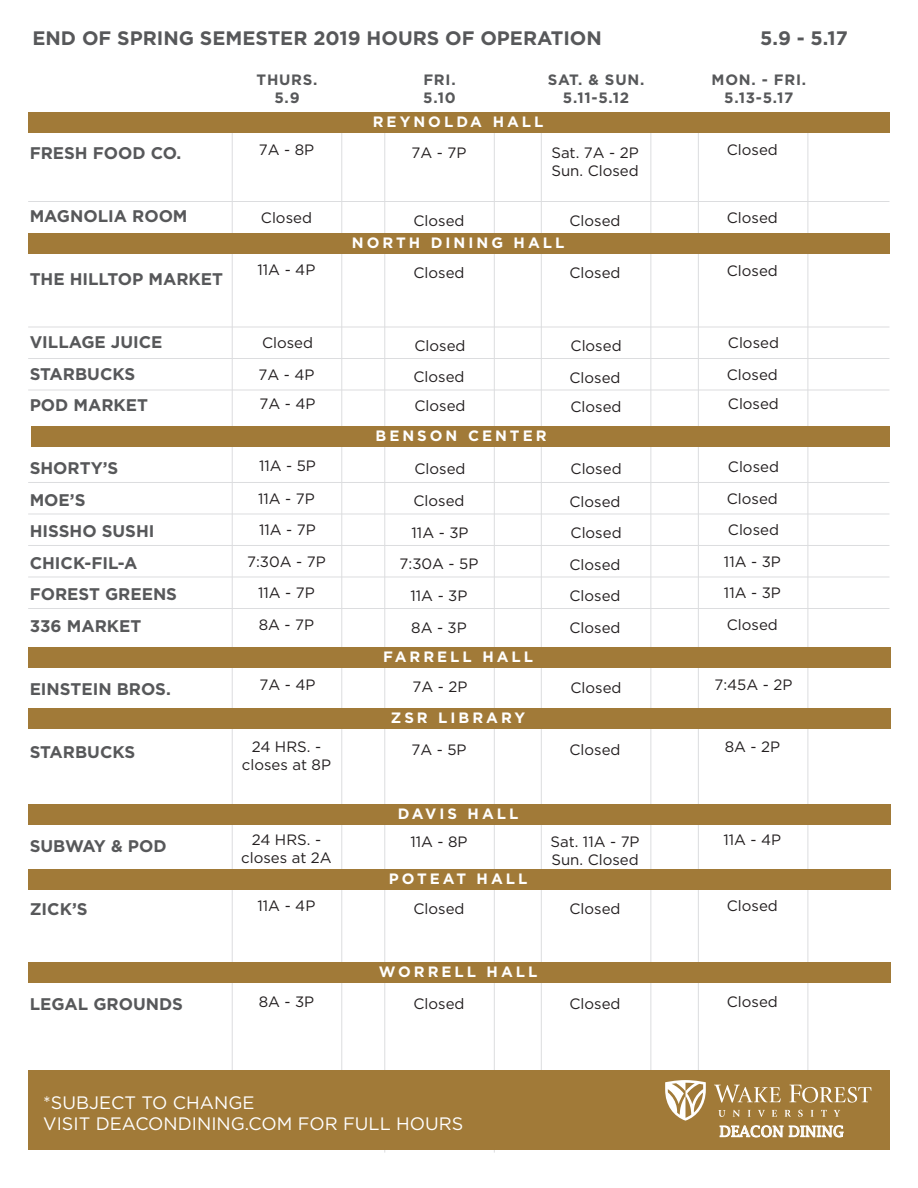
<style>
.page{position:relative;width:918px;height:1188px;background:#fff}
.page>*{position:absolute;margin:0;border:0;box-sizing:border-box;transform-origin:0 0}
.t1{font:700 19.5px "Gotham";color:#57585a}
.t2{font:18px/21px "Gotham";color:#fff}
.t3{font:700 16.8px/31.5px "Gotham";color:#57585a}
.t4{font:15px/18px "Gotham";color:#231f20;text-align:center}
.t5{font:700 15px "Gotham";letter-spacing:.2em;color:#fff}
.t6{font:700 15px/18px "Gotham";letter-spacing:.05em;color:#57585a;text-align:center}
.t7{font:14.85px "Lucida Fax";color:#fff}
</style>
<div class="page">
<div style="left:232px;top:114px;width:110px;height:1000px;border:1px solid #dcdddf"></div>
<div style="left:384px;top:115px;width:111px;height:1038px;border:1px solid #dcdddf"></div>
<div style="left:541px;top:116px;width:110px;height:1000px;border:1px solid #dcdddf"></div>
<div style="left:698px;top:114px;width:110px;height:1000px;border:1px solid #dcdddf"></div>
<div style="left:28px;top:1070px;width:861px;height:80px;background:#a17a38"></div>
<svg style="left:720px;top:1125px;width:124px;height:12px"></svg>
<svg style="left:714px;top:1085px;width:67px;height:18px"></svg>
<svg style="left:789px;top:1085px;width:82px;height:18px"></svg>
<svg style="left:718px;top:1110px;width:7px;height:7px"></svg>
<svg style="left:733px;top:1110px;width:7px;height:7px"></svg>
<svg style="left:748px;top:1110px;width:3px;height:7px"></svg>
<svg style="left:758px;top:1110px;width:7px;height:7px"></svg>
<svg style="left:772px;top:1110px;width:5px;height:7px"></svg>
<svg style="left:785px;top:1110px;width:6px;height:7px"></svg>
<svg style="left:798px;top:1110px;width:5px;height:7px"></svg>
<svg style="left:811px;top:1110px;width:3px;height:7px"></svg>
<svg style="left:821px;top:1110px;width:6px;height:7px"></svg>
<svg style="left:834px;top:1110px;width:6px;height:7px"></svg>
<svg style="left:665px;top:1080px;width:41px;height:41px"></svg>
<div style="left:28px;top:113px;width:862px;height:20px;background:#a17a38"></div>
<div style="left:28px;top:234px;width:861px;height:20px;background:#a17a38"></div>
<div style="left:31px;top:426px;width:859px;height:21px;background:#a17a38"></div>
<div style="left:28px;top:647px;width:863px;height:21px;background:#a17a38"></div>
<div style="left:28px;top:709px;width:863px;height:20px;background:#a17a38"></div>
<div style="left:28px;top:804px;width:863px;height:20px;background:#a17a38"></div>
<div style="left:28px;top:870px;width:863px;height:20px;background:#a17a38"></div>
<div style="left:28px;top:962px;width:863px;height:20px;background:#a17a38"></div>
<hr style="left:28px;top:201px;width:861px;height:1px;background:#dcdddf">
<hr style="left:28px;top:327px;width:861px;height:1px;background:#dcdddf">
<hr style="left:28px;top:358px;width:861px;height:1px;background:#dcdddf">
<hr style="left:28px;top:390px;width:861px;height:1px;background:#dcdddf">
<hr style="left:28px;top:482px;width:861px;height:1px;background:#dcdddf">
<hr style="left:28px;top:514px;width:861px;height:1px;background:#dcdddf">
<hr style="left:28px;top:545px;width:861px;height:1px;background:#dcdddf">
<hr style="left:28px;top:577px;width:861px;height:1px;background:#dcdddf">
<hr style="left:28px;top:608px;width:861px;height:1px;background:#dcdddf">
<h1 class="t1" style="left:32px;top:26px;width:571px">END OF SPRING SEMESTER 2019 HOURS OF OPERATION</h1>
<h1 class="t1" style="left:760px;top:26px;width:89px">5.9 - 5.17</h1>
<p class="t6" style="left:257px;top:70px;width:62px">THURS.<br>5.9</p>
<p class="t6" style="left:423px;top:70px;width:34px;text-align:left">FRI.<br>5.10</p>
<p class="t6" style="left:548px;top:70px;width:98px">SAT. &amp; SUN.<br>5.11-5.12</p>
<p class="t6" style="left:712px;top:70px;width:96px">MON. - FRI.<br>5.13-5.17</p>
<p class="t5" style="left:373px;top:112px;width:172px">REYNOLDA HALL</p>
<p class="t3" style="left:30px;top:138px;width:153px">FRESH FOOD CO.</p>
<p class="t3" style="left:30px;top:201px;width:159px">MAGNOLIA ROOM</p>
<p class="t4" style="left:259px;top:140px;width:57px">7A - 8P</p>
<p class="t4" style="left:261px;top:208px;width:53px">Closed</p>
<p class="t4" style="left:412px;top:143px;width:56px">7A - 7P</p>
<p class="t4" style="left:414px;top:211px;width:53px">Closed</p>
<p class="t4" style="left:551px;top:143px;width:89px;text-align:left">Sat. 7A - 2P<br>Sun. Closed</p>
<p class="t4" style="left:570px;top:211px;width:53px">Closed</p>
<p class="t4" style="left:727px;top:141px;width:53px">Closed</p>
<p class="t4" style="left:727px;top:208px;width:53px">Closed</p>
<p class="t5" style="left:352px;top:233px;width:214px">NORTH DINING HALL</p>
<p class="t3" style="left:30px;top:264px;width:195px">THE HILLTOP MARKET</p>
<p class="t4" style="left:258px;top:261px;width:59px">11A - 4P</p>
<p class="t4" style="left:414px;top:263px;width:53px">Closed</p>
<p class="t4" style="left:570px;top:264px;width:53px">Closed</p>
<p class="t4" style="left:727px;top:261px;width:53px">Closed</p>
<p class="t3" style="left:30px;top:327px;width:134px">VILLAGE JUICE<br>STARBUCKS<br>POD MARKET</p>
<p class="t4" style="left:262px;top:334px;width:53px">Closed</p>
<p class="t4" style="left:258px;top:365px;width:57px">7A - 4P</p>
<p class="t4" style="left:259px;top:394px;width:57px">7A - 4P</p>
<p class="t4" style="left:415px;top:336px;width:53px">Closed</p>
<p class="t4" style="left:414px;top:368px;width:53px">Closed</p>
<p class="t4" style="left:415px;top:397px;width:53px">Closed</p>
<p class="t4" style="left:571px;top:337px;width:53px">Closed</p>
<p class="t4" style="left:570px;top:368px;width:53px">Closed</p>
<p class="t4" style="left:571px;top:397px;width:53px">Closed</p>
<p class="t4" style="left:728px;top:334px;width:53px">Closed</p>
<p class="t4" style="left:727px;top:365px;width:53px">Closed</p>
<p class="t4" style="left:728px;top:394px;width:53px">Closed</p>
<p class="t5" style="left:376px;top:426px;width:173px">BENSON CENTER</p>
<p class="t3" style="left:30px;top:452px;width:149px">SHORTY’S<br>MOE’S<br>HISSHO SUSHI<br>CHICK-FIL-A<br>FOREST GREENS<br>336 MARKET</p>
<p class="t4" style="left:259px;top:457px;width:58px">11A - 5P</p>
<p class="t4" style="left:258px;top:489px;width:58px">11A - 7P</p>
<p class="t4" style="left:259px;top:521px;width:58px">11A - 7P</p>
<p class="t4" style="left:247px;top:552px;width:80px">7:30A - 7P</p>
<p class="t4" style="left:258px;top:583px;width:58px">11A - 7P</p>
<p class="t4" style="left:259px;top:616px;width:57px">8A - 7P</p>
<p class="t4" style="left:415px;top:459px;width:53px">Closed</p>
<p class="t4" style="left:414px;top:492px;width:53px">Closed</p>
<p class="t4" style="left:412px;top:523px;width:58px">11A - 3P</p>
<p class="t4" style="left:400px;top:555px;width:80px">7:30A - 5P</p>
<p class="t4" style="left:411px;top:586px;width:58px">11A - 3P</p>
<p class="t4" style="left:411px;top:618px;width:57px">8A - 3P</p>
<p class="t4" style="left:571px;top:460px;width:53px">Closed</p>
<p class="t4" style="left:570px;top:492px;width:53px">Closed</p>
<p class="t4" style="left:571px;top:524px;width:53px">Closed</p>
<p class="t4" style="left:570px;top:555px;width:53px">Closed</p>
<p class="t4" style="left:570px;top:586px;width:53px">Closed</p>
<p class="t4" style="left:570px;top:619px;width:53px">Closed</p>
<p class="t4" style="left:728px;top:457px;width:53px">Closed</p>
<p class="t4" style="left:727px;top:489px;width:53px">Closed</p>
<p class="t4" style="left:728px;top:521px;width:53px">Closed</p>
<p class="t4" style="left:724px;top:552px;width:58px">11A - 3P</p>
<p class="t4" style="left:724px;top:584px;width:58px">11A - 3P</p>
<p class="t4" style="left:727px;top:616px;width:53px">Closed</p>
<p class="t5" style="left:383px;top:647px;width:152px">FARRELL HALL</p>
<p class="t3" style="left:30px;top:673px;width:143px">EINSTEIN BROS.</p>
<p class="t4" style="left:259px;top:675px;width:57px">7A - 4P</p>
<p class="t4" style="left:413px;top:678px;width:56px">7A - 2P</p>
<p class="t4" style="left:571px;top:678px;width:53px">Closed</p>
<p class="t4" style="left:714px;top:675px;width:79px">7:45A - 2P</p>
<p class="t5" style="left:391px;top:708px;width:136px">ZSR LIBRARY</p>
<p class="t3" style="left:30px;top:736px;width:107px">STARBUCKS</p>
<p class="t4" style="left:242px;top:737px;width:91px">24 HRS. - closes at 8P</p>
<p class="t4" style="left:411px;top:740px;width:57px">7A - 5P</p>
<p class="t4" style="left:570px;top:740px;width:53px">Closed</p>
<p class="t4" style="left:725px;top:738px;width:57px">8A - 2P</p>
<p class="t5" style="left:398px;top:803px;width:122px">DAVIS HALL</p>
<p class="t3" style="left:30px;top:830px;width:138px">SUBWAY &amp; POD</p>
<p class="t4" style="left:241px;top:830px;width:92px">24 HRS. - closes at 2A</p>
<p class="t4" style="left:410px;top:833px;width:59px">11A - 8P</p>
<p class="t4" style="left:551px;top:833px;width:91px;text-align:left">Sat. 11A - 7P<br>Sun. Closed</p>
<p class="t4" style="left:724px;top:830px;width:59px">11A - 4P</p>
<p class="t5" style="left:389px;top:869px;width:140px">POTEAT HALL</p>
<p class="t3" style="left:30px;top:893px;width:59px">ZICK’S</p>
<p class="t4" style="left:258px;top:897px;width:59px">11A - 4P</p>
<p class="t4" style="left:414px;top:899px;width:53px">Closed</p>
<p class="t4" style="left:570px;top:899px;width:53px">Closed</p>
<p class="t4" style="left:727px;top:897px;width:53px">Closed</p>
<p class="t5" style="left:379px;top:961px;width:160px">WORRELL HALL</p>
<p class="t3" style="left:30px;top:988px;width:155px">LEGAL GROUNDS</p>
<p class="t4" style="left:259px;top:992px;width:57px">8A - 3P</p>
<p class="t4" style="left:414px;top:995px;width:53px">Closed</p>
<p class="t4" style="left:570px;top:995px;width:53px">Closed</p>
<p class="t4" style="left:727px;top:992px;width:53px">Closed</p>
<p class="t2" style="left:43px;top:1091px;width:422px">*SUBJECT TO CHANGE<br>VISIT DEACONDINING.COM FOR FULL HOURS</p>
<p class="t7" style="left:719px;top:1123px;width:126px">DEACON DINING</p>
</div>
